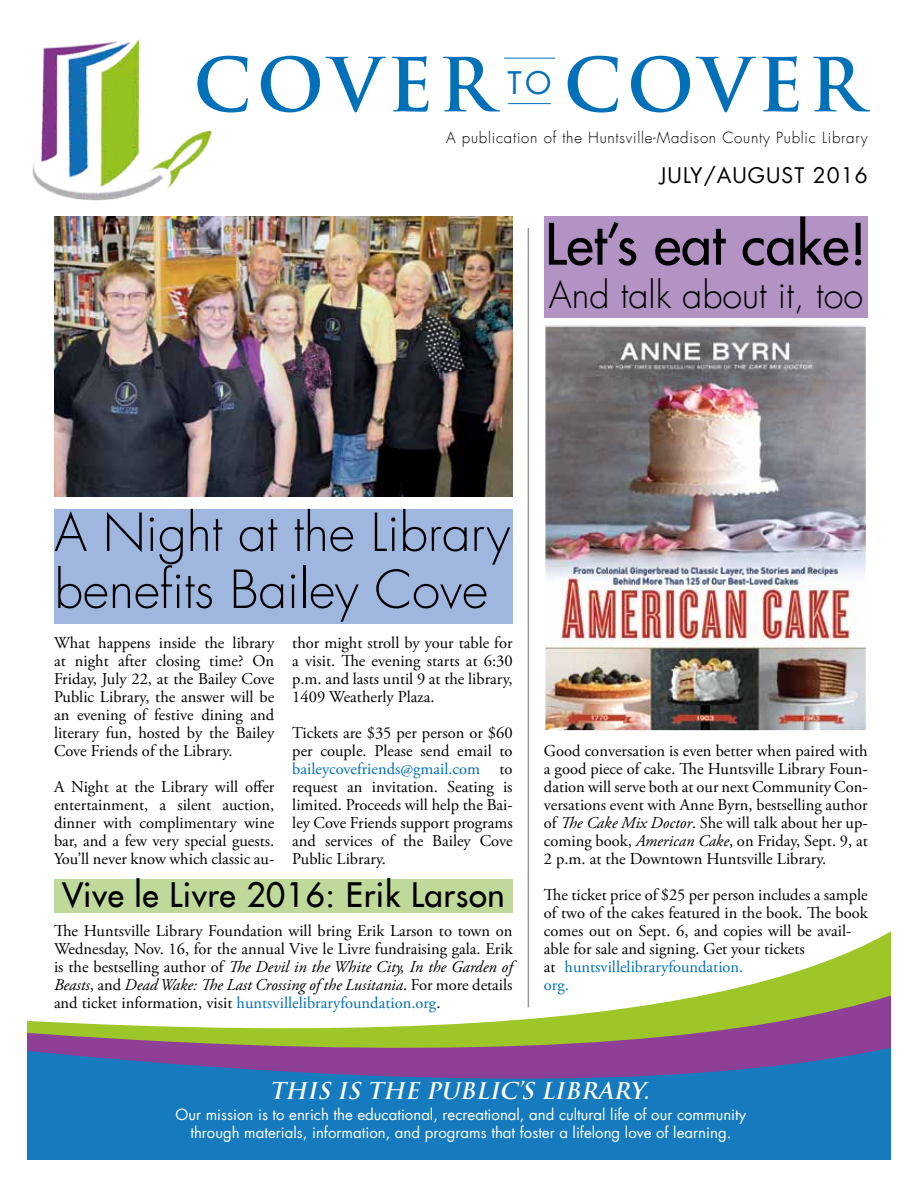
<style>
.page{position:relative;width:918px;height:1188px;background:#fff}
.page>*{position:absolute;margin:0;border:0;box-sizing:border-box;transform-origin:0 0}
.t1{font:700 72.45px "Trajan";letter-spacing:.075em;color:#0070b9}
.t2{font:55.5px "Futura LT";color:#000}
.t3{font:300 51px/57px "Futura LT";color:#000}
.t4{font:300 36px "Futura LT";color:#000}
.t5{font:33px "Futura LT";letter-spacing:.02em;color:#000}
.t6{font:30.45px "Futura LT";color:#0070b9}
.t7{font:italic 700 22.5px "Trajan";color:#fff}
.t8{font:21px "Futura LT";letter-spacing:.05em;color:#000}
.t9{font:16.5px/18px "Adobe Garamond Pro";color:#000;text-align:justify}
.t10{font:15px/18px "Futura LT";color:#fff;text-align:center}
.t11{font:300 15px "Futura LT";letter-spacing:.05em;color:#000}
.s1{color:#0070b9}
.s2{font-style:italic}
</style>
<div class="page">
<svg style="left:27px;top:872px;width:864px;height:288px;fill:#157abe"></svg>
<svg style="left:27px;top:878px;width:864px;height:274px"></svg>
<hr style="left:508px;top:103px;width:43px;height:1px;background:#0070b9">
<hr style="left:504px;top:58px;width:51px;height:1px;background:#0070b9">
<img style="left:32px;top:39px;width:180px;height:162px">
<div style="left:54px;top:879px;width:459px;height:33px;background:#bed99a"></div>
<img style="left:547px;top:328px;width:317px;height:401px">
<div style="left:544px;top:325px;width:323px;height:407px;border:2px solid #fff"></div>
<div style="left:544px;top:217px;width:324px;height:101px;background:#b392c4"></div>
<hr style="left:528px;top:228px;width:1px;height:779px;background:#939598">
<div style="left:54px;top:509px;width:459px;height:115px;background:#9fb6df"></div>
<img style="left:54px;top:216px;width:459px;height:281px">
<h1 class="t1" style="left:193px;top:40px;width:301px">COVER</h1>
<h3 class="t6" style="left:508px;top:63px;width:45px">to</h3>
<h1 class="t1" style="left:564px;top:40px;width:301px">COVER</h1>
<p class="t11" style="left:446px;top:128px;width:423px">A publication of the Huntsville-Madison County Public Library</p>
<p class="t8" style="left:660px;top:162px;width:209px">july/august 2016</p>
<h2 class="t2" style="left:545px;top:208px;width:324px">Let’s eat cake!</h2>
<h3 class="t4" style="left:549px;top:273px;width:316px">And talk about it, too</h3>
<h3 class="t3" style="left:54px;top:505px;width:457px">A Night at the Library benefits Bailey Cove</h3>
<p class="t9" style="left:54px;top:634px;width:222px">What happens inside the library at night after closing time? On Friday, July 22, at the Bailey Cove Public Library, the answer will be an evening of festive dining and literary fun, hosted by the Bailey Cove Friends of the Library.</p>
<p class="t9" style="left:54px;top:778px;width:222px">A Night at the Library will offer entertainment, a silent auction, dinner with complimentary wine bar, and a few very special guests.<br>You’ll never know which classic au-</p>
<p class="t9" style="left:292px;top:634px;width:222px">thor might stroll by your table for a visit. The evening starts at 6:30 p.m. and lasts until 9 at the library, 1409 Weatherly Plaza.</p>
<p class="t9" style="left:292px;top:724px;width:222px">Tickets are $35 per person or $60 per couple. Please send email to <span class="s1">baileycovefriends@gmail.com</span> to request an invitation. Seating is limited. Proceeds will help the Bai&shy;ley Cove Friends support programs and services of the Bailey Cove Public Library.</p>
<h3 class="t5" style="left:62px;top:874px;width:444px">Vive le Livre 2016: Erik Larson</h3>
<p class="t9" style="left:54px;top:922px;width:460px">The Huntsville Library Foundation will bring Erik Larson to town on Wednesday, Nov. 16, for the annual Vive le Livre fundraising gala. Erik is the bestselling author of <span class="s2">The Devil in the White City, In the Garden of Beasts</span>, and <span class="s2">Dead Wake: The Last Crossing of the Lusitania</span>. For more details and ticket information, visit <span class="s1">huntsvillelibraryfoundation.org</span>.</p>
<p class="t9" style="left:544px;top:742px;width:325px">Good conversation is even better when paired with a good piece of cake. The Huntsville Library Foun&shy;dation will serve both at our next Community Con&shy;versations event with Anne Byrn, bestselling author of <span class="s2">The Cake Mix Doctor</span>. She will talk about her up&shy;coming book, <span class="s2">American Cake</span>, on Friday, Sept. 9, at 2 p.m. at the Downtown Huntsville Library.</p>
<p class="t9" style="left:544px;top:886px;width:325px;text-align:left">The ticket price of $25 per person includes a sample of two of the cakes featured in the book. The book comes out on Sept. 6, and copies will be avail&shy;able for sale and signing. Get your tickets<br>at <span class="s1">huntsvillelibraryfoundation.<br>org.</span></p>
<h3 class="t7" style="left:269px;top:1077px;width:387px">THIS IS THE PUBLIC’S LIBRARY.</h3>
<p class="t10" style="left:176px;top:1105px;width:572px">Our mission is to enrich the educational, recreational, and cultural life of our community through materials, information, and programs that foster a lifelong love of learning.</p>
</div>
